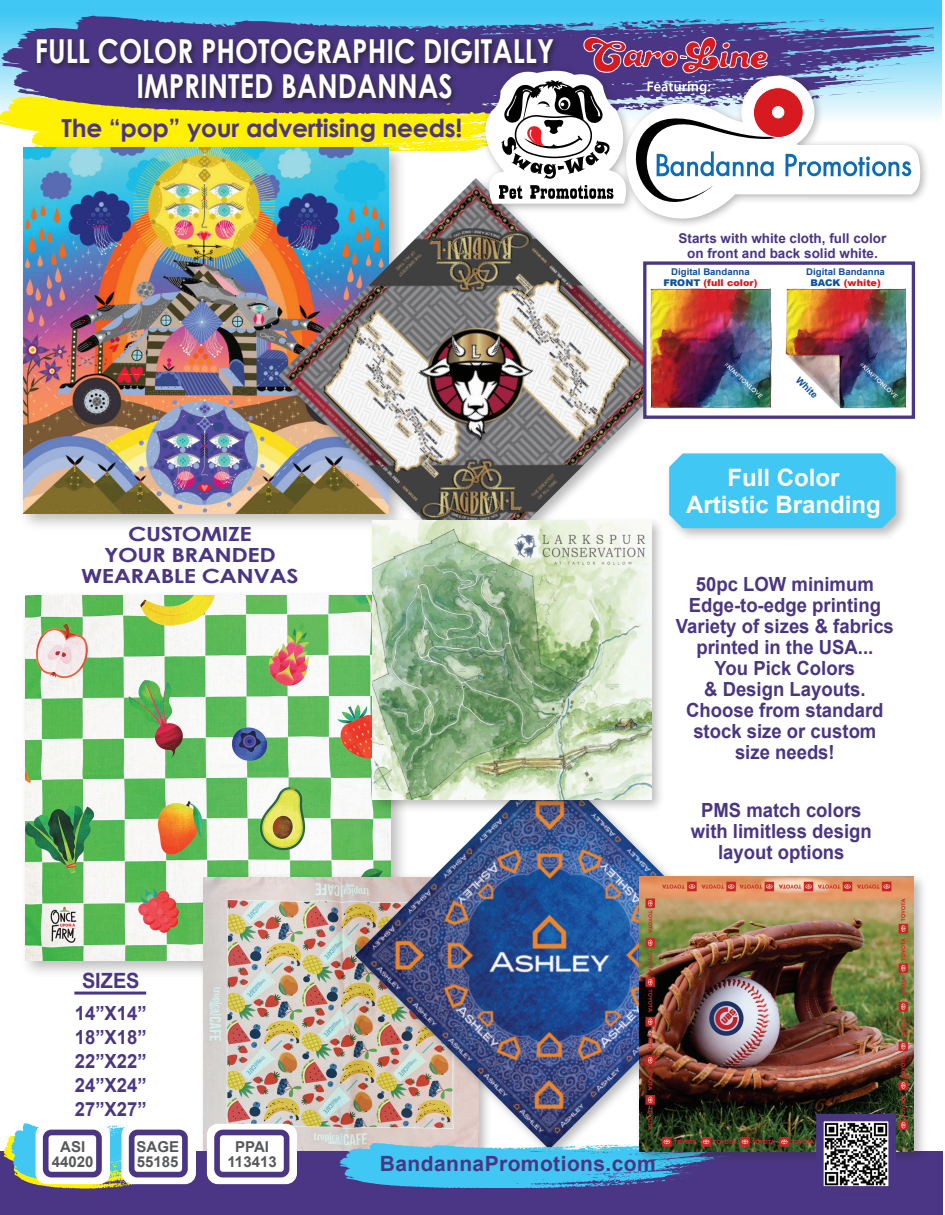
<style>
.page{position:relative;width:945px;height:1215px;background:#fff}
.page>*{position:absolute;margin:0;border:0;box-sizing:border-box;transform-origin:0 0}
.t1{font:700 33px "Century Gothic";color:#fff;scale:.83 1}
.t2{font:700 24.9px "Century Gothic";letter-spacing:-.01em;color:#4a3684}
.t3{font:700 24px "Arial";color:#fff}
.t4{font:700 21px "Arial";letter-spacing:.02em;color:#4a3684}
.t5{font:700 21px "Arial";letter-spacing:.02em;color:#4a3684;scale:.95 1}
.t6{font:700 19.5px "Arial";color:#4a3684;scale:.95 1}
.t7{font:700 19.5px "Century Gothic";letter-spacing:-.02em;color:#4a3684;scale:1.21 1}
.t8{font:700 15px "Arial";color:#57585a}
.t9{font:700 13.5px "Arial";color:#4a3684}
.t10{font:700 9.45px "Arial";color:#0e519c}
.t11{font:700 9.3px "Arial";color:#0e519c;scale:1.04 1}
.t12{font:900 9.3px "Arial";color:#dc1820;scale:1.04 1}
.s1{color:#0e519c}
</style>
<div class="page">
<div style="left:19px;top:590px;width:390px;height:390px;background:#231f20;opacity:.3"></div>
<img style="left:25px;top:595px;width:343px;height:366px">
<div style="left:199px;top:873px;width:293px;height:293px;background:#231f20;opacity:.3"></div>
<img style="left:204px;top:877px;width:148px;height:275px">
<img style="left:355px;top:761px;width:311px;height:382px">
<div style="left:0;top:0;width:942px;height:123px;background:#40c7f4"></div>
<svg style="left:1px;top:15px;width:933px;height:100px"></svg>
<div style="left:665px;top:449px;width:245px;height:93px;background:#231f20;opacity:.3"></div>
<div style="left:686px;top:453px;width:210px;height:75px;background:#40c7f4"></div>
<div style="left:0;top:1152px;width:943px;height:63px;background:#4a3684"></div>
<svg style="left:340px;top:1143px;width:357px;height:44px;background:#4fb7e4"></svg>
<svg style="left:4px;top:1123px;width:172px;height:66px"></svg>
<div style="left:17px;top:142px;width:390px;height:390px;background:#231f20;opacity:.3"></div>
<img style="left:23px;top:219px;width:252px;height:294px">
<div style="left:635px;top:872px;width:293px;height:293px;background:#231f20;opacity:.3"></div>
<img style="left:639px;top:876px;width:275px;height:275px">
<div style="left:275px;top:175px;width:411px;height:411px;background:#231f20;opacity:.3"></div>
<img style="left:279px;top:219px;width:394px;height:354px">
<div style="left:368px;top:516px;width:298px;height:298px;background:#231f20;opacity:.3"></div>
<img style="left:373px;top:521px;width:278px;height:279px">
<svg style="left:812px;top:1110px;width:88px;height:77px"></svg>
<hr style="left:74px;top:992px;width:72px;height:3px;background:#4a3684">
<div style="left:479px;top:64px;width:451px;height:165px;background:#231f20;opacity:.35"></div>
<svg style="left:0;top:35px;width:925px;height:184px"></svg>
<div style="left:643px;top:261px;width:272px;height:158px;background:#fff;border:3px solid #4a3684"></div>
<img style="left:785px;top:288px;width:123px;height:121px">
<img style="left:650px;top:288px;width:123px;height:121px">
<div style="left:36px;top:1124px;width:74px;height:60px;border:6px solid #fff;border-radius:8px"></div>
<div style="left:46px;top:1132px;width:53px;height:43px;background:#fff;border-radius:6px"></div>
<div style="left:43px;top:1130px;width:59px;height:47px;border:6px solid #4a3684;border-radius:6px"></div>
<svg style="left:125px;top:1127px;width:68px;height:54px"></svg>
<div style="left:121px;top:1124px;width:75px;height:60px;border:6px solid #fff;border-radius:8px"></div>
<div style="left:132px;top:1132px;width:53px;height:43px;background:#fff;border-radius:6px"></div>
<div style="left:129px;top:1130px;width:59px;height:47px;border:6px solid #4a3684;border-radius:6px"></div>
<div style="left:207px;top:1124px;width:90px;height:60px;border:6px solid #fff;border-radius:8px"></div>
<div style="left:217px;top:1132px;width:70px;height:43px;background:#fff;border-radius:6px"></div>
<div style="left:214px;top:1130px;width:75px;height:47px;border:6px solid #4a3684;border-radius:6px"></div>
<p class="t1" style="left:35px;top:26px;width:627px">FULL COLOR PHOTOGRAPHIC DIGITALLY</p>
<p class="t1" style="left:136px;top:61px;width:383px">IMPRINTED BANDANNAS</p>
<p class="t2" style="left:62px;top:109px;width:403px">The “pop” your advertising needs!</p>
<p class="t7" style="left:128px;top:519px;width:103px">CUSTOMIZE</p>
<p class="t7" style="left:104px;top:540px;width:143px">YOUR BRANDED</p>
<p class="t7" style="left:81px;top:561px;width:181px">WEARABLE CANVAS</p>
<p class="t9" style="left:679px;top:228px;width:209px">Starts with white cloth, full color</p>
<p class="t9" style="left:687px;top:243px;width:192px">on front and back solid white.</p>
<p class="t11" style="left:671px;top:265px;width:77px">Digital Bandanna</p>
<p class="t12" style="left:664px;top:276px;width:92px"><span class="s1">FRONT</span> (full color)</p>
<p class="t11" style="left:806px;top:265px;width:77px">Digital Bandanna</p>
<p class="t12" style="left:810px;top:276px;width:69px"><span class="s1">BACK</span> (white)</p>
<p class="t10" style="left:802px;top:374px;width:27px;rotate:44deg">White</p>
<p class="t3" style="left:728px;top:461px;width:114px">Full Color</p>
<p class="t3" style="left:686px;top:488px;width:196px">Artistic Branding</p>
<p class="t6" style="left:696px;top:570px;width:189px">50pc LOW minimum</p>
<p class="t6" style="left:689px;top:591px;width:204px">Edge-to-edge printing</p>
<p class="t6" style="left:676px;top:612px;width:231px">Variety of sizes &amp; fabrics</p>
<p class="t6" style="left:696px;top:633px;width:188px">printed in the USA...</p>
<p class="t6" style="left:715px;top:654px;width:149px">You Pick Colors</p>
<p class="t6" style="left:704px;top:675px;width:171px">&amp; Design Layouts.</p>
<p class="t6" style="left:686px;top:696px;width:209px">Choose from standard</p>
<p class="t6" style="left:693px;top:717px;width:194px">stock size or custom</p>
<p class="t6" style="left:735px;top:738px;width:107px">size needs!</p>
<p class="t6" style="left:701px;top:797px;width:170px">PMS match colors</p>
<p class="t6" style="left:691px;top:818px;width:192px">with limitless design</p>
<p class="t6" style="left:718px;top:839px;width:135px">layout options</p>
<p class="t5" style="left:82px;top:966px;width:62px">SIZES</p>
<p class="t6" style="left:75px;top:999px;width:77px">14”X14”</p>
<p class="t6" style="left:75px;top:1023px;width:77px">18”X18”</p>
<p class="t6" style="left:75px;top:1047px;width:77px">22”X22”</p>
<p class="t6" style="left:75px;top:1071px;width:77px">24”X24”</p>
<p class="t6" style="left:75px;top:1095px;width:77px">27”X27”</p>
<p class="t8" style="left:60px;top:1136px;width:27px">ASI</p>
<p class="t8" style="left:52px;top:1151px;width:43px">44020</p>
<p class="t8" style="left:137px;top:1136px;width:44px">SAGE</p>
<p class="t8" style="left:137px;top:1151px;width:43px">55185</p>
<p class="t8" style="left:235px;top:1136px;width:35px">PPAI</p>
<p class="t8" style="left:227px;top:1151px;width:51px">113413</p>
<p class="t4" style="left:380px;top:1149px;width:278px">BandannaPromotions.com</p>
</div>
